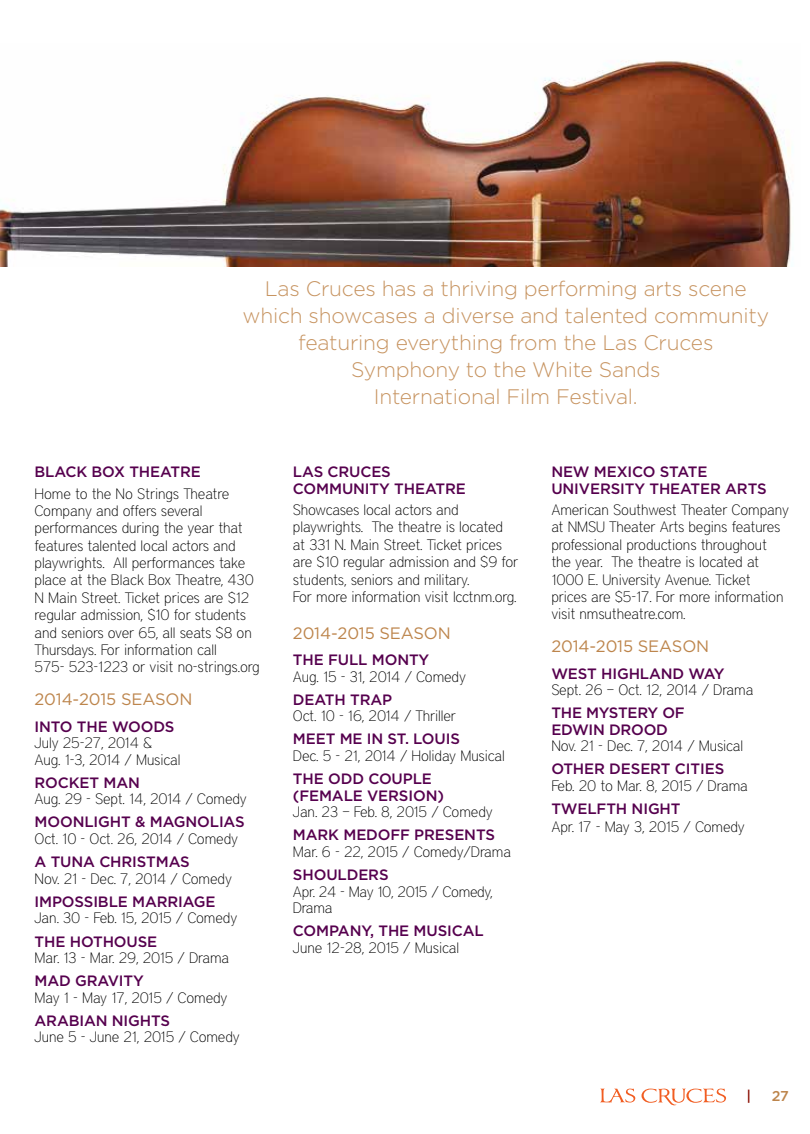
<style>
.page{position:relative;width:810px;height:1134px;background:#fff}
.page>*{position:absolute;margin:0;border:0;box-sizing:border-box;transform-origin:0 0}
.t1{font:300 21px/27px "Gotham";letter-spacing:-.01em;color:#c79461;text-align:center}
.t2{font:16.5px "Gotham";letter-spacing:-.01em;color:#bd854c}
.t3{font:100 15px/17.4px "District";letter-spacing:-.01em;color:#000}
.t4{font:500 15px/16.5px "Gotham";letter-spacing:-.01em;color:#56004e}
.t5{font:500 14.25px "Gotham";color:#bd854c}
.t6{font:500 14.25px "Gotham";color:#8b0f04}
</style>
<div class="page">
<svg style="left:641px;top:1089px;width:85px;height:16px"></svg>
<svg style="left:600px;top:1089px;width:35px;height:14px"></svg>
<img style="left:0;top:60px;width:791px;height:206px">
<h1 class="t1" style="left:243px;top:275px;width:528px">Las Cruces has a thriving performing arts scene which showcases a diverse and talented community featuring everything from the Las Cruces Symphony to the White Sands<br>International Film Festival.</h1>
<p class="t4" style="left:35px;top:464px;width:168px">BLACK BOX THEATRE</p>
<p class="t3" style="left:35px;top:484px;width:227px">Home to the No Strings Theatre Company and offers several performances during the year that features talented local actors and playwrights. All performances take place at the Black Box Theatre, 430<br>N Main Street. Ticket prices are $12 regular admission, $10 for students and seniors over 65, all seats $8 on Thursdays. For information call<br>575- 523-1223 or visit no-strings.org</p>
<p class="t2" style="left:35px;top:690px;width:159px">2014-2015 SEASON</p>
<p class="t4" style="left:35px;top:718px;width:141px">INTO THE WOODS</p>
<p class="t3" style="left:35px;top:734px;width:147px;line-height:16.5px">July 25-27, 2014 &amp;<br>Aug. 1-3, 2014 / Musical</p>
<p class="t4" style="left:35px;top:774px;width:107px">ROCKET MAN</p>
<p class="t3" style="left:35px;top:790px;width:214px">Aug. 29 - Sept. 14, 2014 / Comedy</p>
<p class="t4" style="left:35px;top:814px;width:212px">MOONLIGHT &amp; MAGNOLIAS</p>
<p class="t3" style="left:35px;top:830px;width:205px">Oct. 10 - Oct. 26, 2014 / Comedy</p>
<p class="t4" style="left:35px;top:853px;width:157px">A TUNA CHRISTMAS</p>
<p class="t3" style="left:35px;top:870px;width:199px">Nov. 21 - Dec. 7, 2014 / Comedy</p>
<p class="t4" style="left:35px;top:893px;width:183px">IMPOSSIBLE MARRIAGE</p>
<p class="t3" style="left:35px;top:909px;width:204px">Jan. 30 - Feb. 15, 2015 / Comedy</p>
<p class="t4" style="left:35px;top:933px;width:124px">THE HOTHOUSE</p>
<p class="t3" style="left:35px;top:949px;width:196px">Mar. 13 - Mar. 29, 2015 / Drama</p>
<p class="t4" style="left:35px;top:972px;width:111px">MAD GRAVITY</p>
<p class="t3" style="left:35px;top:989px;width:195px">May 1 - May 17, 2015 / Comedy</p>
<p class="t4" style="left:35px;top:1012px;width:137px">ARABIAN NIGHTS</p>
<p class="t3" style="left:35px;top:1028px;width:207px">June 5 - June 21, 2015 / Comedy</p>
<p class="t4" style="left:293px;top:464px;width:174px">LAS CRUCES<br>COMMUNITY THEATRE</p>
<p class="t3" style="left:293px;top:501px;width:227px">Showcases local actors and playwrights. The theatre is located at 331 N. Main Street. Ticket prices are $10 regular admission and $9 for students, seniors and military.<br>For more information visit lcctnm.org.</p>
<p class="t2" style="left:293px;top:624px;width:159px">2014-2015 SEASON</p>
<p class="t4" style="left:293px;top:651px;width:138px">THE FULL MONTY</p>
<p class="t3" style="left:293px;top:668px;width:175px">Aug. 15 - 31, 2014 / Comedy</p>
<p class="t4" style="left:293px;top:691px;width:101px">DEATH TRAP</p>
<p class="t3" style="left:293px;top:707px;width:164px">Oct. 10 - 16, 2014 / Thriller</p>
<p class="t4" style="left:293px;top:731px;width:169px">MEET ME IN ST. LOUIS</p>
<p class="t3" style="left:293px;top:747px;width:213px">Dec. 5 - 21, 2014 / Holiday Musical</p>
<p class="t4" style="left:293px;top:770px;width:153px">THE ODD COUPLE (FEMALE VERSION)</p>
<p class="t3" style="left:293px;top:803px;width:201px">Jan. 23 – Feb. 8, 2015 / Comedy</p>
<p class="t4" style="left:293px;top:826px;width:204px">MARK MEDOFF PRESENTS</p>
<p class="t3" style="left:293px;top:843px;width:220px">Mar. 6 - 22, 2015 / Comedy/Drama</p>
<p class="t4" style="left:293px;top:866px;width:97px">SHOULDERS</p>
<p class="t3" style="left:293px;top:883px;width:201px;line-height:16.5px">Apr. 24 - May 10, 2015 / Comedy,<br>Drama</p>
<p class="t4" style="left:293px;top:922px;width:192px">COMPANY, THE MUSICAL</p>
<p class="t3" style="left:293px;top:939px;width:168px">June 12-28, 2015 / Musical</p>
<p class="t4" style="left:551px;top:464px;width:217px">NEW MEXICO STATE<br>UNIVERSITY THEATER ARTS</p>
<p class="t3" style="left:551px;top:501px;width:239px">American Southwest Theater Company at NMSU Theater Arts begins features professional productions throughout the year. The theatre is located at 1000 E. University Avenue. Ticket prices are $5-17. For more information visit nmsutheatre.com.</p>
<p class="t2" style="left:551px;top:637px;width:159px">2014-2015 SEASON</p>
<p class="t4" style="left:551px;top:665px;width:175px">WEST HIGHLAND WAY</p>
<p class="t3" style="left:551px;top:681px;width:204px">Sept. 26 – Oct. 12, 2014 / Drama</p>
<p class="t4" style="left:551px;top:704px;width:135px">THE MYSTERY OF<br>EDWIN DROOD</p>
<p class="t3" style="left:551px;top:737px;width:193px">Nov. 21 - Dec. 7, 2014 / Musical</p>
<p class="t4" style="left:551px;top:761px;width:174px">OTHER DESERT CITIES</p>
<p class="t3" style="left:551px;top:777px;width:198px">Feb. 20 to Mar. 8, 2015 / Drama</p>
<p class="t4" style="left:551px;top:800px;width:131px">TWELFTH NIGHT</p>
<p class="t3" style="left:551px;top:817px;width:195px">Apr. 17 - May 3, 2015 / Comedy</p>
<p class="t6" style="left:746px;top:1088px;width:6px">|</p>
<p class="t5" style="left:772px;top:1088px;width:19px">27</p>
</div>
